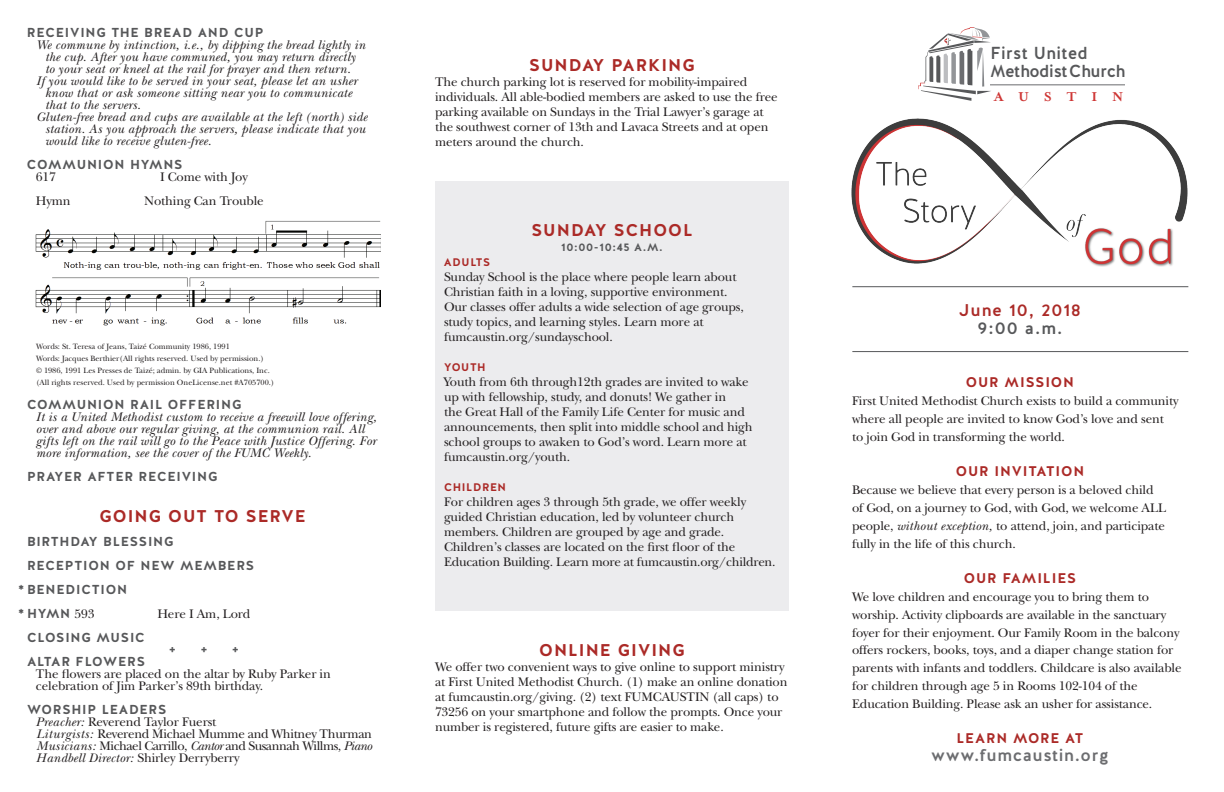
<style>
.page{position:relative;width:1224px;height:792px;background:#fff}
.page>*{position:absolute;margin:0;border:0;box-sizing:border-box;transform-origin:0 0}
.t1{font:500 17.4px/18.4px "Halis R";letter-spacing:.005em;color:#57585a;scale:.96 1}
.t2{font:700 17px "Halis R";letter-spacing:.06em;color:#ab2a27}
.t3{font:500 17px "Halis R";letter-spacing:.04em;color:#6c6d70}
.t4{font:500 17px "Halis R";letter-spacing:.06em;color:#ab2a27}
.t5{font:500 17px "Halis R";color:#57585a}
.t6{font:700 14.7px "Mrs Eaves";letter-spacing:1em;color:#ce3534}
.t7{font:700 14px "Halis R";letter-spacing:.06em;color:#ab2a27}
.t8{font:13px/15px "New Baskerville Std";letter-spacing:-.01em;color:#231f20}
.t9{font:italic 13px/12px "New Baskerville Std";letter-spacing:.02em;color:#231f20}
.t10{font:700 13px "Halis R";letter-spacing:.06em;color:#57585a}
.t11{font:700 11px "Halis R";letter-spacing:.06em;color:#ab2a27}
.t12{font:700 11px "Halis R";letter-spacing:.06em;color:#57585a}
.t13{font:8px/12px "New Baskerville Std";color:#231f20}
.s1{font-family:"New Baskerville Std";font-weight:400;color:#231f20}
.s2{font-style:italic}
</style>
<div class="page">
<div style="left:435px;top:182px;width:354px;height:429px;background:#ececee"></div>
<hr style="left:990px;top:85px;width:134px;height:1px;background:#6c6d70">
<svg style="left:918px;top:27px;width:73px;height:74px"></svg>
<img style="left:851px;top:118px;width:337px;height:148px">
<hr style="left:852px;top:286px;width:336px;height:1px;background:#57585a">
<hr style="left:852px;top:351px;width:336px;height:1px;background:#57585a">
<img style="left:36px;top:220px;width:345px;height:106px">
<p class="t10" style="left:27px;top:24px;width:238px">RECEIVING THE BREAD AND CUP</p>
<p class="t9" style="left:36px;top:39px;width:331px">We commune by intinction, i.e., by dipping the bread lightly in</p>
<p class="t9" style="left:45px;top:51px;width:312px">the cup. After you have communed, you may return directly</p>
<p class="t9" style="left:45px;top:63px;width:307px">to your seat or kneel at the rail for prayer and then return.</p>
<p class="t9" style="left:36px;top:75px;width:323px">If you would like to be served in your seat, please let an usher</p>
<p class="t9" style="left:45px;top:87px;width:308px">know that or ask someone sitting near you to communicate</p>
<p class="t9" style="left:45px;top:99px;width:97px">that to the servers.</p>
<p class="t9" style="left:36px;top:111px;width:333px">Gluten-free bread and cups are available at the left (north) side</p>
<p class="t9" style="left:45px;top:123px;width:322px">station. As you approach the servers, please indicate that you</p>
<p class="t9" style="left:45px;top:135px;width:168px">would like to receive gluten-free.</p>
<p class="t10" style="left:27px;top:156px;width:157px">COMMUNION HYMNS</p>
<p class="t8" style="left:36px;top:170px;width:22px">617</p>
<p class="t8" style="left:160px;top:170px;width:89px">I Come with Joy</p>
<p class="t8" style="left:36px;top:194px;width:36px">Hymn</p>
<p class="t8" style="left:144px;top:194px;width:121px">Nothing Can Trouble</p>
<p class="t13" style="left:36px;top:341px;width:240px">Words: St. Teresa of Jeans, Taizé Community 1986, 1991<br>Words: Jacques Berthier(All rights reserved. Used by permission.)<br>© 1986, 1991 Les Presses de Taizé; admin. by GIA Publications, Inc. (All rights reserved. Used by permission OneLicense.net #A705700.)</p>
<p class="t10" style="left:27px;top:396px;width:216px">COMMUNION RAIL OFFERING</p>
<p class="t9" style="left:36px;top:411px;width:342px">It is a United Methodist custom to receive a freewill love offering, over and above our regular giving, at the communion rail. All gifts left on the rail will go to the Peace with Justice Offering. For more information, see the cover of the FUMC Weekly.</p>
<p class="t10" style="left:27px;top:468px;width:192px">PRAYER AFTER RECEIVING</p>
<h2 class="t2" style="left:99px;top:505px;width:208px">GOING OUT TO SERVE</h2>
<p class="t10" style="left:27px;top:533px;width:148px">BIRTHDAY BLESSING</p>
<p class="t10" style="left:27px;top:557px;width:229px">RECEPTION OF NEW MEMBERS</p>
<p class="t10" style="left:18px;top:581px;width:111px">* BENEDICTION</p>
<p class="t10" style="left:18px;top:605px;width:78px">* HYMN <span class="s1">593</span></p>
<p class="t8" style="left:157px;top:607px;width:95px">Here I Am, Lord</p>
<p class="t10" style="left:27px;top:629px;width:119px">CLOSING MUSIC</p>
<p class="t10" style="left:169px;top:641px;width:9px">+</p>
<p class="t10" style="left:200px;top:641px;width:9px">+</p>
<p class="t10" style="left:232px;top:641px;width:9px">+</p>
<p class="t10" style="left:27px;top:653px;width:120px">ALTAR FLOWERS</p>
<p class="t8" style="left:36px;top:668px;width:296px;line-height:12px">The flowers are placed on the altar by Ruby Parker in celebration of Jim Parker’s 89th birthday.</p>
<p class="t10" style="left:27px;top:701px;width:141px">WORSHIP LEADERS</p>
<p class="t8" style="left:36px;top:716px;width:338px;line-height:12px"><span class="s2">Preacher:</span> Reverend Taylor Fuerst<br><span class="s2">Liturgists:</span> Reverend Michael Mumme and Whitney Thurman <span class="s2">Musicians:</span> Michael Carrillo, <span class="s2">Cantor</span> and Susannah Willms, <span class="s2">Piano Handbell Director:</span> Shirley Derryberry</p>
<h2 class="t2" style="left:529px;top:54px;width:167px">SUNDAY PARKING</h2>
<p class="t8" style="left:435px;top:74px;width:344px">The church parking lot is reserved for mobility-impaired individuals. All able-bodied members are asked to use the free parking available on Sundays in the Trial Lawyer’s garage at the southwest corner of 13th and Lavaca Streets and at open meters around the church.</p>
<h2 class="t2" style="left:531px;top:219px;width:163px">SUNDAY SCHOOL</h2>
<p class="t12" style="left:561px;top:240px;width:103px">10:00-10:45 A.M.</p>
<p class="t11" style="left:444px;top:255px;width:48px">ADULTS</p>
<p class="t8" style="left:444px;top:269px;width:301px">Sunday School is the place where people learn about Christian faith in a loving, supportive environment.<br>Our classes offer adults a wide selection of age groups, study topics, and learning styles. Learn more at fumcaustin.org/sundayschool.</p>
<p class="t11" style="left:444px;top:360px;width:43px">YOUTH</p>
<p class="t8" style="left:444px;top:374px;width:310px">Youth from 6th through12th grades are invited to wake up with fellowship, study, and donuts! We gather in<br>the Great Hall of the Family Life Center for music and announcements, then split into middle school and high school groups to awaken to God’s word. Learn more at fumcaustin.org/youth.</p>
<p class="t11" style="left:444px;top:480px;width:64px">CHILDREN</p>
<p class="t8" style="left:444px;top:494px;width:333px">For children ages 3 through 5th grade, we offer weekly guided Christian education, led by volunteer church members. Children are grouped by age and grade.<br>Children’s classes are located on the first floor of the Education Building. Learn more at fumcaustin.org/children.</p>
<h2 class="t2" style="left:539px;top:639px;width:147px">ONLINE GIVING</h2>
<p class="t8" style="left:435px;top:659px;width:354px">We offer two convenient ways to give online to support ministry at First United Methodist Church. (1) make an online donation at fumcaustin.org/giving. (2) text FUMCAUSTIN (all caps) to 73256 on your smartphone and follow the prompts. Once your number is registered, future gifts are easier to make.</p>
<h1 class="t1" style="left:990px;top:44px;width:142px">First United<br>MethodistChurch</h1>
<p class="t6" style="left:994px;top:88px;width:131px">AUSTIN</p>
<h2 class="t4" style="left:959px;top:299px;width:123px">June 10, 2018</h2>
<h2 class="t5" style="left:978px;top:317px;width:86px">9:00 a.m.</h2>
<p class="t7" style="left:966px;top:373px;width:110px">OUR MISSION</p>
<p class="t8" style="left:852px;top:392px;width:328px;line-height:17.8px">First United Methodist Church exists to build a community where all people are invited to know God’s love and sent<br>to join God in transforming the world.</p>
<p class="t7" style="left:956px;top:462px;width:130px">OUR INVITATION</p>
<p class="t8" style="left:852px;top:481px;width:316px;line-height:17.8px">Because we believe that every person is a beloved child of God, on a journey to God, with God, we welcome ALL people, <span class="s2">without exception,</span> to attend, join, and participate fully in the life of this church.</p>
<p class="t7" style="left:964px;top:569px;width:114px">OUR FAMILIES</p>
<p class="t8" style="left:852px;top:588px;width:331px;line-height:17.8px">We love children and encourage you to bring them to worship. Activity clipboards are available in the sanctuary foyer for their enjoyment. Our Family Room in the balcony offers rockers, books, toys, and a diaper change station for parents with infants and toddlers. Childcare is also available for children through age 5 in Rooms 102-104 of the Education Building. Please ask an usher for assistance.</p>
<p class="t7" style="left:957px;top:729px;width:128px">LEARN MORE AT</p>
<h2 class="t3" style="left:931px;top:744px;width:179px">www.fumcaustin.org</h2>
</div>
